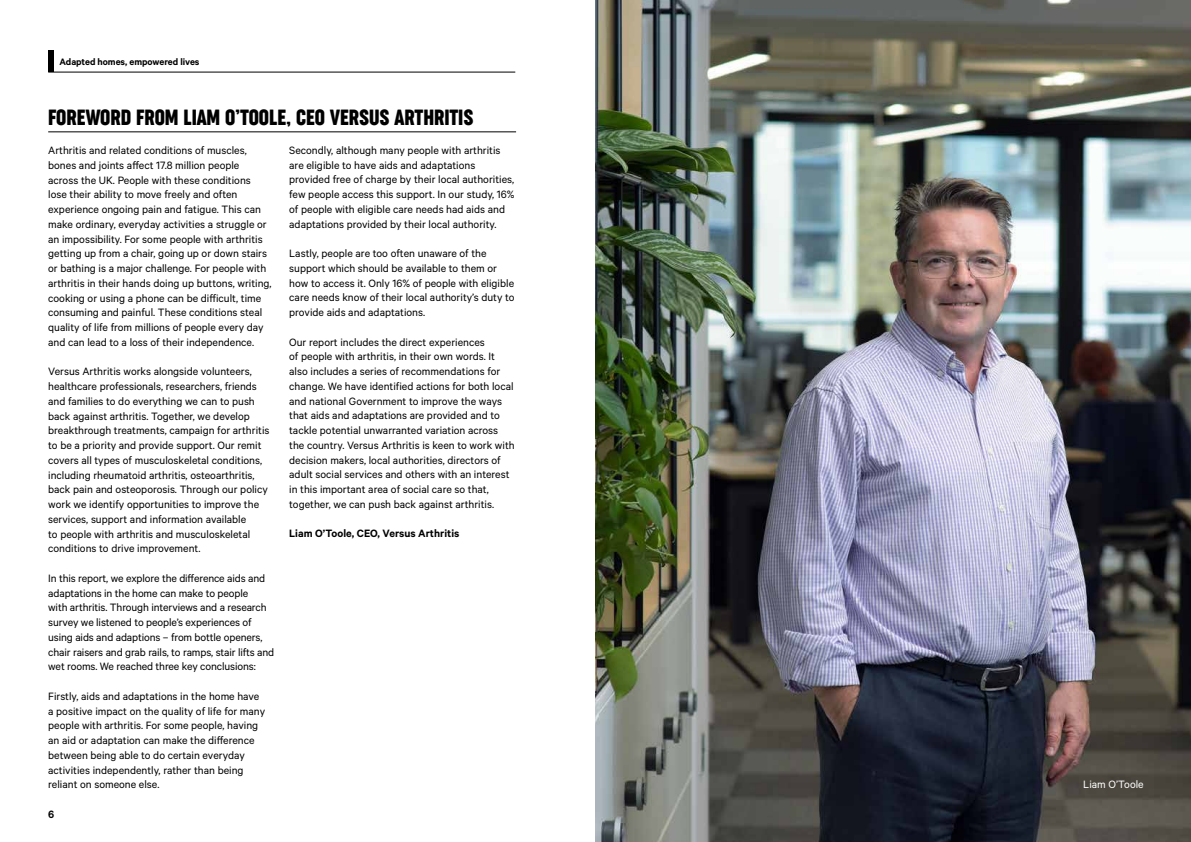
<style>
.page{position:relative;width:1191px;height:842px;background:#fff}
.page>*{position:absolute;margin:0;border:0;box-sizing:border-box;transform-origin:0 0}
.t1{font:21px "Versus Arthritis Display";letter-spacing:-.005em;color:#000}
.t2{font:12px/14.7px "Calibre";color:#000}
.t3{font:600 12px "Calibre";color:#000}
.t4{font:12px "Calibre";color:#fff}
.t5{font:600 10.5px "Calibre";letter-spacing:-.005em;color:#000}
</style>
<div class="page">
<div style="left:48px;top:51px;width:6px;height:21px;background:#000"></div>
<hr style="left:48px;top:72px;width:467px;height:1px;background:#000">
<hr style="left:48px;top:132px;width:468px;height:1px;background:#000">
<img style="left:595px;top:0;width:596px;height:842px">
<p class="t5" style="left:60px;top:55px;width:141px">Adapted homes, empowered lives</p>
<h1 class="t1" style="left:48px;top:105px;width:427px">FOREWORD FROM LIAM O’TOOLE, CEO VERSUS ARTHRITIS</h1>
<p class="t2" style="left:48px;top:142px;width:225px">Arthritis and related conditions of muscles, bones and joints affect 17.8 million people across the UK. People with these conditions lose their ability to move freely and often experience ongoing pain and fatigue. This can make ordinary, everyday activities a struggle or an impossibility. For some people with arthritis getting up from a chair, going up or down stairs or bathing is a major challenge. For people with arthritis in their hands doing up buttons, writing, cooking or using a phone can be difficult, time consuming and painful. These conditions steal quality of life from millions of people every day and can lead to a loss of their independence.</p>
<p class="t2" style="left:48px;top:364px;width:223px">Versus Arthritis works alongside volunteers, healthcare professionals, researchers, friends and families to do everything we can to push back against arthritis. Together, we develop breakthrough treatments, campaign for arthritis to be a priority and provide support. Our remit covers all types of musculoskeletal conditions, including rheumatoid arthritis, osteoarthritis, back pain and osteoporosis. Through our policy work we identify opportunities to improve the services, support and information available<br>to people with arthritis and musculoskeletal conditions to drive improvement.</p>
<p class="t2" style="left:48px;top:570px;width:228px">In this report, we explore the difference aids and adaptations in the home can make to people<br>with arthritis. Through interviews and a research survey we listened to people’s experiences of using aids and adaptions – from bottle openers, chair raisers and grab rails, to ramps, stair lifts and wet rooms. We reached three key conclusions:</p>
<p class="t2" style="left:48px;top:688px;width:218px">Firstly, aids and adaptations in the home have a positive impact on the quality of life for many people with arthritis. For some people, having an aid or adaptation can make the difference between being able to do certain everyday activities independently, rather than being reliant on someone else.</p>
<p class="t2" style="left:289px;top:142px;width:227px">Secondly, although many people with arthritis are eligible to have aids and adaptations provided free of charge by their local authorities, few people access this support. In our study, 16% of people with eligible care needs had aids and adaptations provided by their local authority.</p>
<p class="t2" style="left:289px;top:246px;width:227px">Lastly, people are too often unaware of the support which should be available to them or how to access it. Only 16% of people with eligible care needs know of their local authority’s duty to provide aids and adaptations.</p>
<p class="t2" style="left:289px;top:334px;width:227px">Our report includes the direct experiences<br>of people with arthritis, in their own words. It also includes a series of recommendations for change. We have identified actions for both local and national Government to improve the ways that aids and adaptations are provided and to tackle potential unwarranted variation across the country. Versus Arthritis is keen to work with decision makers, local authorities, directors of adult social services and others with an interest in this important area of social care so that, together, we can push back against arthritis.</p>
<p class="t3" style="left:289px;top:526px;width:172px">Liam O’Toole, CEO, Versus Arthritis</p>
<p class="t3" style="left:48px;top:807px;width:8px">6</p>
<p class="t4" style="left:1083px;top:778px;width:62px">Liam O’Toole</p>
</div>
